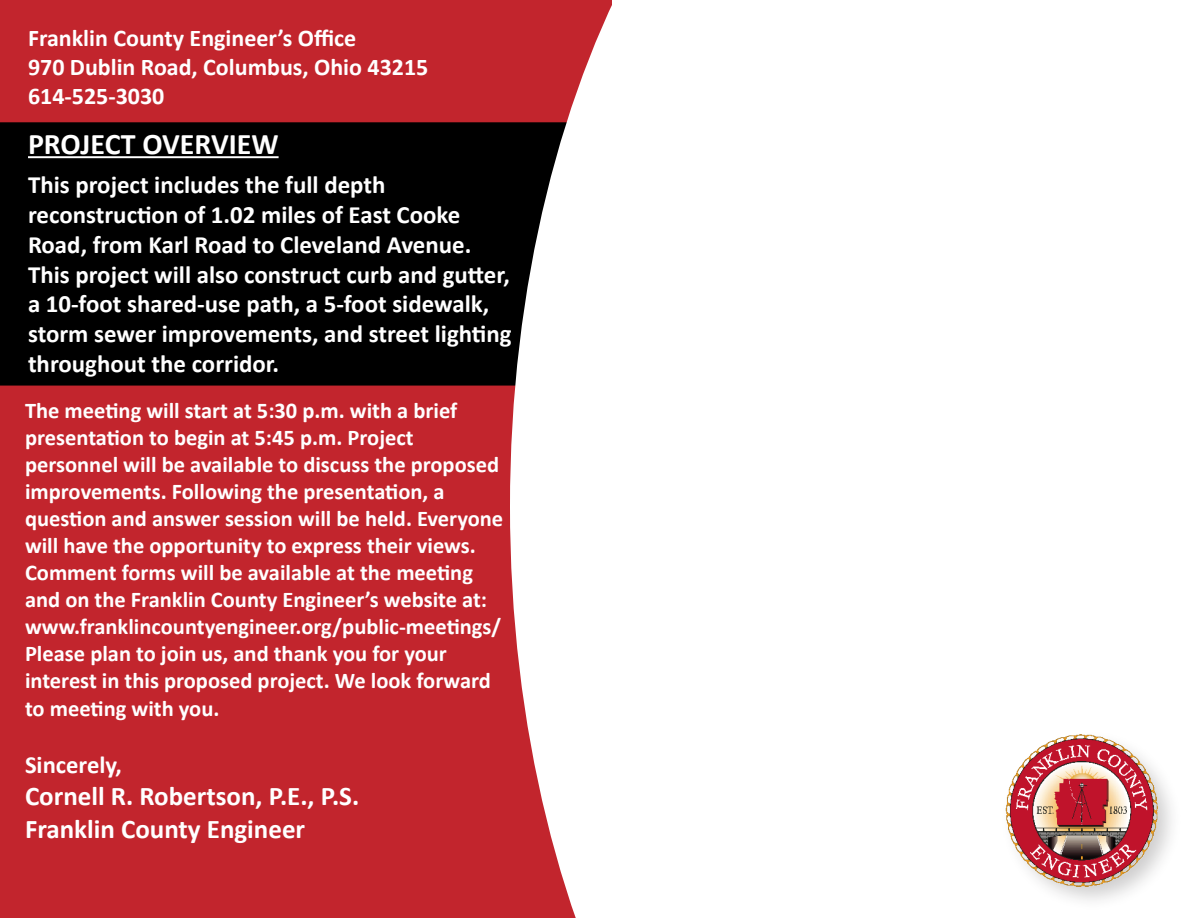
<style>
.page{position:relative;width:1188px;height:918px;background:#fff}
.page>*{position:absolute;margin:0;border:0;box-sizing:border-box;transform-origin:0 0}
.t1{font:700 30px "Calibri";color:#fff}
.t2{font:700 27px/32.4px "Calibri";color:#fff}
.t3{font:700 24.9px/30px "Calibri";color:#fff}
.t4{font:700 24.6px "Calibri";color:#fff}
.t5{font:700 24px/28.8px "Calibri";color:#fff}
.t6{font:700 22.5px/27px "Calibri";color:#fff}
</style>
<div class="page">
<div style="left:0;top:0;width:611px;height:918px;background:#c2252d"></div>
<div style="left:0;top:122px;width:510px;height:264px;background:#000"></div>
<svg style="left:510px;top:0;width:102px;height:918px;fill:#fff"></svg>
<hr style="left:28px;top:156px;width:251px;height:2px;background:#fff">
<div style="left:1000px;top:729px;width:182px;height:183px;background:#231f20;opacity:.22"></div>
<img style="left:1003px;top:734px;width:158px;height:157px">
<p class="t5" style="left:28px;top:24px;width:402px">Franklin County Engineer’s Office<br>970 Dublin Road, Columbus, Ohio 43215<br>614-525-3030</p>
<p class="t1" style="left:28px;top:123px;width:252px">PROJECT OVERVIEW</p>
<p class="t3" style="left:28px;top:169px;width:485px">This project includes the full depth reconstruction of 1.02 miles of East Cooke Road, from Karl Road to Cleveland Avenue.<br>This project will also construct curb and gutter, a 10-foot shared-use path, a 5-foot sidewalk, storm sewer improvements, and street lighting throughout the corridor.</p>
<p class="t6" style="left:25px;top:396px;width:480px">The meeting will start at 5:30 p.m. with a brief presentation to begin at 5:45 p.m. Project personnel will be available to discuss the proposed improvements. Following the presentation, a question and answer session will be held. Everyone will have the opportunity to express their views.<br>Comment forms will be available at the meeting and on the Franklin County Engineer’s website at:</p>
<p class="t6" style="left:25px;top:612px;width:478px">www.franklincountyengineer.org/public-meetings/</p>
<p class="t6" style="left:25px;top:639px;width:467px;line-height:27.9px">Please plan to join us, and thank you for your interest in this proposed project. We look forward to meeting with you.</p>
<p class="t4" style="left:25px;top:747px;width:98px">Sincerely,</p>
<p class="t2" style="left:25px;top:780px;width:336px">Cornell R. Robertson, P.E., P.S.<br>Franklin County Engineer</p>
</div>
